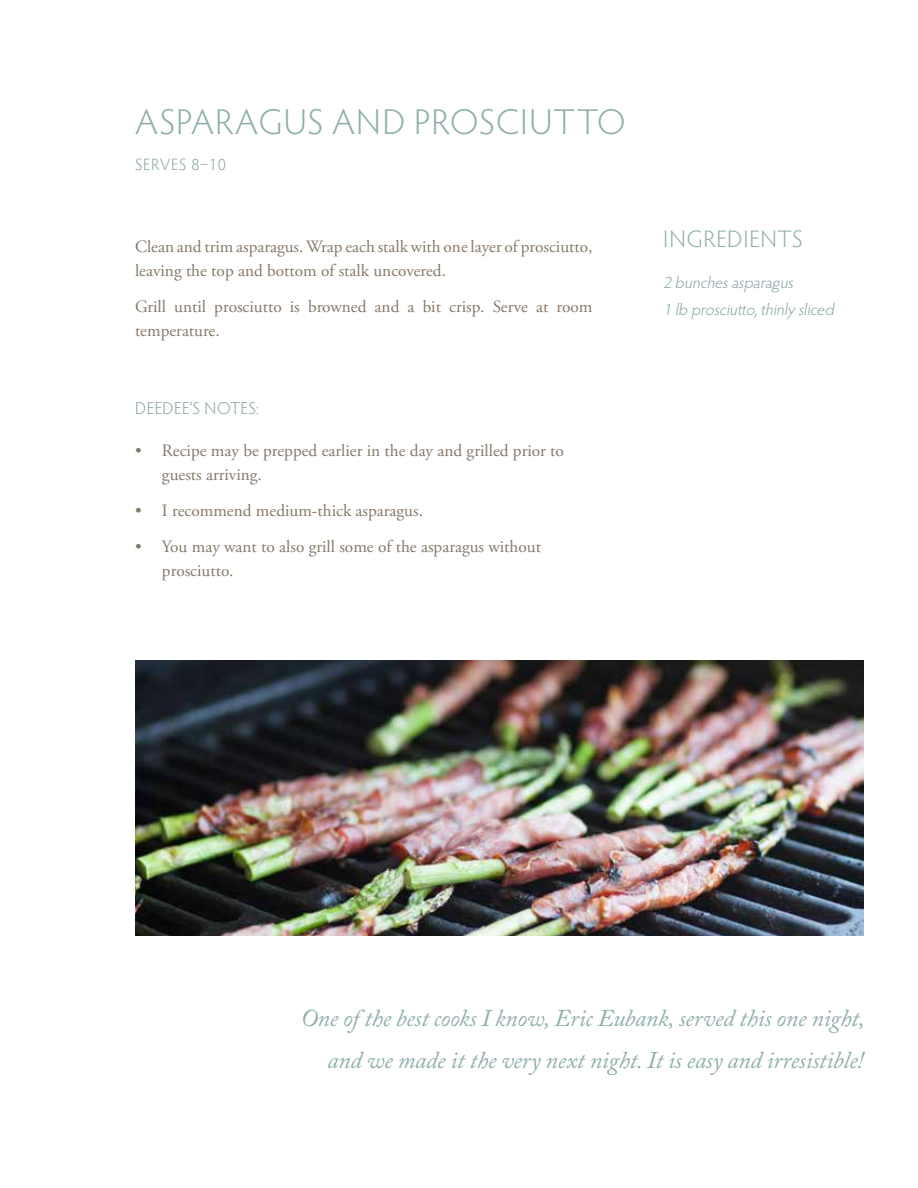
<style>
.page{position:relative;width:918px;height:1188px;background:#fff}
.page>*{position:absolute;margin:0;border:0;box-sizing:border-box;transform-origin:0 0}
.t1{font:300 36px "Hypatia Sans Pro";letter-spacing:.025em;color:#90afac}
.t2{font:italic 24px/42px "Adobe Caslon Pro";letter-spacing:-.01em;color:#90afac;text-align:right}
.t3{font:300 24px "Hypatia Sans Pro";letter-spacing:.025em;color:#90afac}
.t4{font:17.25px/24px "Adobe Garamond Pro";color:#867869}
.t5{font:300 17.25px "Hypatia Sans Pro";letter-spacing:.02em;color:#83a2a3}
.t6{font:italic 300 16.5px/27px "Hypatia Sans Pro";color:#83a2a3}
.t7{font:300 16.5px "Hypatia Sans Pro";letter-spacing:.045em;color:#83a2a3}
</style>
<div class="page">
<img style="left:135px;top:660px;width:729px;height:276px">
<h1 class="t1" style="left:135px;top:99px;width:492px">ASPARAGUS AND PROSCIUTTO</h1>
<p class="t7" style="left:135px;top:154px;width:93px">SERVES 8–10</p>
<p class="t4" style="left:135px;top:235px;width:459px">Clean and trim asparagus. Wrap each stalk with one layer of prosciutto, leaving the top and bottom of stalk uncovered.</p>
<p class="t4" style="left:135px;top:295px;width:459px">Grill until prosciutto is browned and a bit crisp. Serve at room temperature.</p>
<p class="t5" style="left:135px;top:397px;width:126px">DEEDEE’S NOTES:</p>
<p class="t4" style="left:162px;top:439px;width:403px;text-indent:-27px">• Recipe may be prepped earlier in the day and grilled prior to guests arriving.</p>
<p class="t4" style="left:135px;top:499px;width:289px">• I recommend medium-thick asparagus.</p>
<p class="t4" style="left:162px;top:535px;width:380px;text-indent:-27px">• You may want to also grill some of the asparagus without prosciutto.</p>
<h2 class="t3" style="left:663px;top:223px;width:141px">INGREDIENTS</h2>
<p class="t6" style="left:663px;top:269px;width:176px">2 bunchesasparagus<br>1 lb prosciutto,thinly sliced</p>
<h2 class="t2" style="left:301px;top:997px;width:565px">One of the best cooks I know, Eric Eubank, served this one night, and we made it the very next night. It is easy and irresistible!</h2>
</div>
